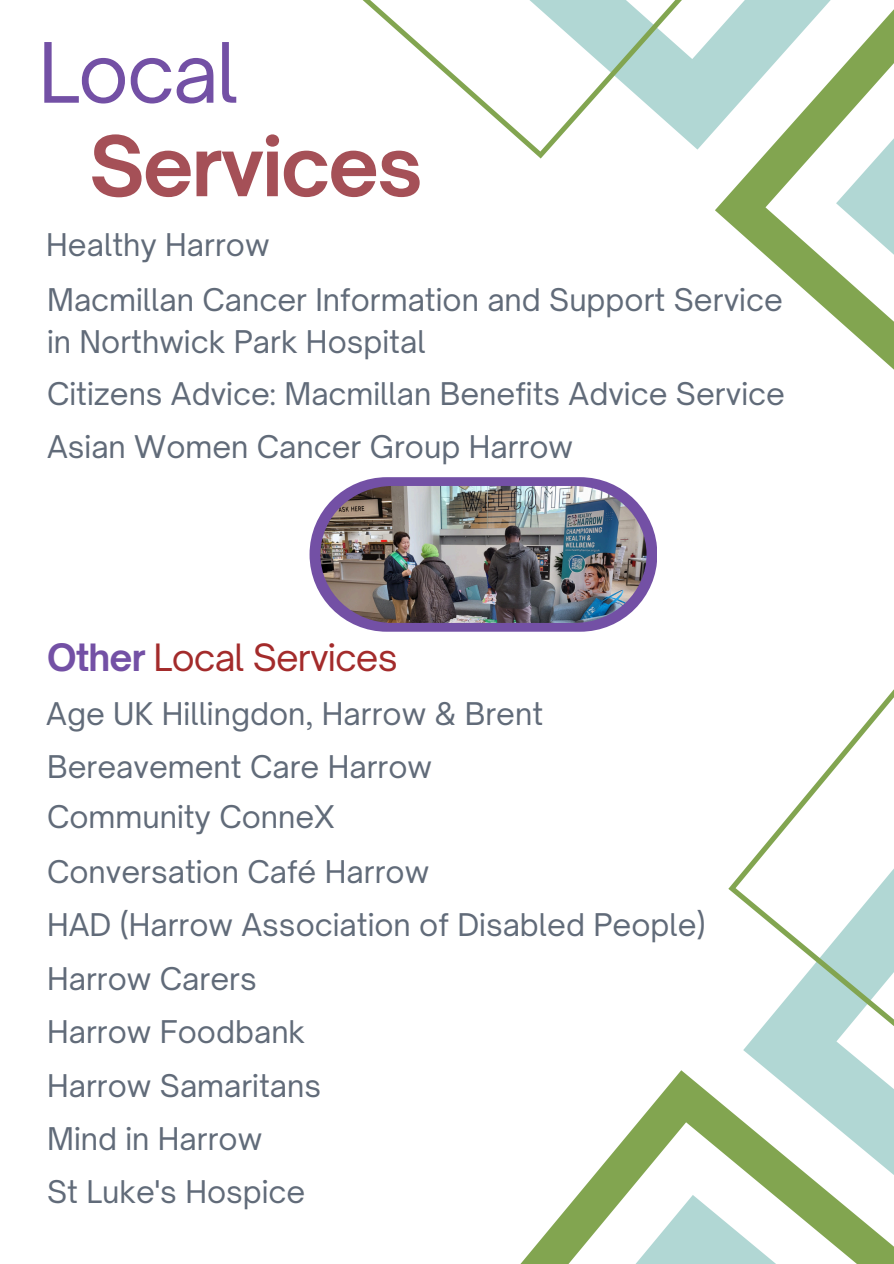
<style>
.page{position:relative;width:894px;height:1264px;background:#fff}
.page>*{position:absolute;margin:0;border:0;box-sizing:border-box;transform-origin:0 0}
.t1{font:700 79.5px "Open Sauce One";letter-spacing:-.025em;color:#a55057}
.t2{font:79.5px "Open Sauce One";letter-spacing:-.025em;color:#7350a5}
.t3{font:36px "Open Sauce One";letter-spacing:-.025em;color:#a32b2b}
.t4{font:30px/41.7px "Open Sauce One";color:#616b79}
.s1{font-weight:700;color:#7350a5}
</style>
<div class="page">
<svg style="left:521px;top:1070px;width:176px;height:193px"></svg>
<svg style="left:530px;top:1179px;width:182px;height:84px"></svg>
<svg style="left:712px;top:1216px;width:181px;height:47px"></svg>
<svg style="left:697px;top:690px;width:196px;height:526px"></svg>
<svg style="left:715px;top:177px;width:178px;height:192px"></svg>
<svg style="left:826px;top:168px;width:67px;height:192px"></svg>
<svg style="left:859px;top:10px;width:34px;height:158px"></svg>
<svg style="left:362px;top:0;width:497px;height:177px"></svg>
<div style="left:309px;top:477px;width:348px;height:154px;background:#7350a5;border-radius:77px"></div>
<img style="left:320px;top:486px;width:326px;height:137px">
<h2 class="t2" style="left:38px;top:23px;width:202px">Local</h2>
<h1 class="t1" style="left:89px;top:117px;width:335px">Services</h1>
<p class="t4" style="left:46px;top:224px;width:225px">Healthy Harrow</p>
<p class="t4" style="left:47px;top:279px;width:737px">Macmillan Cancer Information and Support Service in Northwick Park Hospital</p>
<p class="t4" style="left:47px;top:373px;width:739px">Citizens Advice: Macmillan Benefits Advice Service</p>
<p class="t4" style="left:47px;top:425px;width:527px">Asian Women Cancer Group Harrow</p>
<p class="t3" style="left:47px;top:635px;width:352px"><span class="s1">Other</span> Local Services</p>
<p class="t4" style="left:46px;top:692px;width:498px">Age UK Hillingdon, Harrow &amp; Brent</p>
<p class="t4" style="left:47px;top:745px;width:386px">Bereavement Care Harrow</p>
<p class="t4" style="left:47px;top:795px;width:289px">Community ConneX</p>
<p class="t4" style="left:47px;top:850px;width:383px">Conversation Café Harrow</p>
<h3 class="t4" style="left:47px;top:903px;width:659px">HAD (Harrow Association of Disabled People)</h3>
<p class="t4" style="left:47px;top:958px;width:211px">Harrow Carers</p>
<p class="t4" style="left:47px;top:1010px;width:259px">Harrow Foodbank</p>
<p class="t4" style="left:47px;top:1064px;width:275px">Harrow Samaritans</p>
<p class="t4" style="left:47px;top:1117px;width:216px">Mind in Harrow</p>
<p class="t4" style="left:47px;top:1170px;width:260px">St Luke's Hospice</p>
</div>
